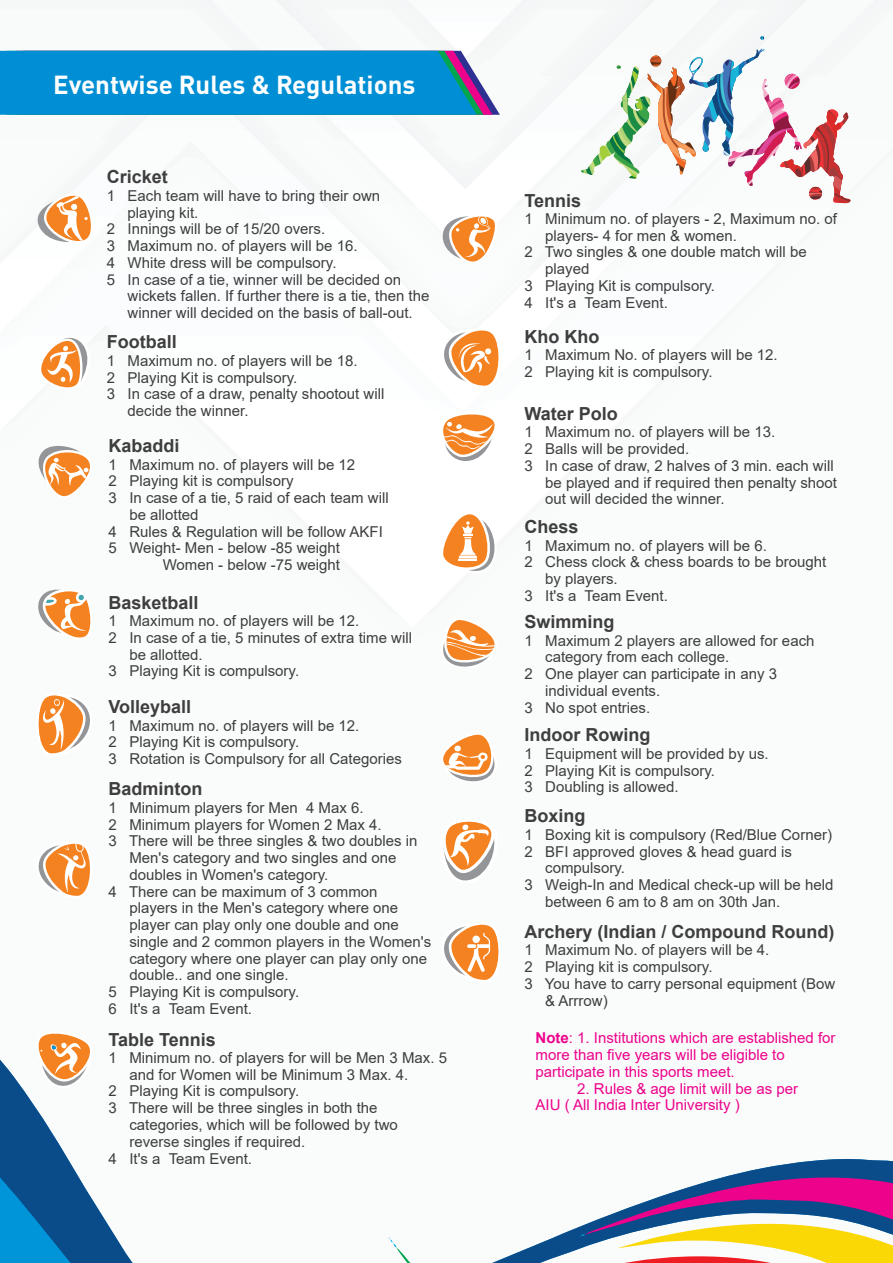
<style>
.page{position:relative;width:893px;height:1263px;background:#fff}
.page>*{position:absolute;margin:0;border:0;box-sizing:border-box;transform-origin:0 0}
.t1{font:700 25.8px "DIN Pro";color:#fff}
.t2{font:700 18px "Arial";color:#3e3e3f}
.t3{font:15px/16.8px "Arial";color:#3e3e3f}
.t4{font:15px/16.8px "Arial";color:#ed028c}
.s1{font-weight:700}
</style>
<div class="page">
<svg style="left:0;top:1059px;width:339px;height:108px"></svg>
<svg style="left:0;top:1167px;width:893px;height:96px"></svg>
<svg style="left:0;top:51px;width:500px;height:64px;background:#0e8fd1"></svg>
<svg style="left:760px;top:36px;width:4px;height:4px"></svg>
<svg style="left:581px;top:49px;width:269px;height:154px"></svg>
<svg style="left:439px;top:733px;width:73px;height:59px"></svg>
<svg style="left:426px;top:618px;width:72px;height:59px"></svg>
<svg style="left:443px;top:514px;width:64px;height:76px"></svg>
<svg style="left:432px;top:216px;width:68px;height:49px"></svg>
<svg style="left:34px;top:1028px;width:69px;height:72px"></svg>
<svg style="left:29px;top:838px;width:72px;height:79px"></svg>
<svg style="left:28px;top:689px;width:72px;height:88px"></svg>
<svg style="left:27px;top:578px;width:103px;height:74px"></svg>
<svg style="left:29px;top:435px;width:71px;height:79px"></svg>
<svg style="left:39px;top:316px;width:69px;height:82px"></svg>
<svg style="left:31px;top:186px;width:65px;height:59px"></svg>
<svg style="left:433px;top:804px;width:77px;height:198px"></svg>
<svg style="left:433px;top:325px;width:77px;height:136px"></svg>
<h1 class="t1" style="left:53px;top:76px;width:364px">Eventwise Rules &amp; Regulations</h1>
<p class="t2" style="left:107px;top:170px;width:63px">Cricket</p>
<p class="t3" style="left:107px;top:188px;width:275px">1 Each team will have to bring their own</p>
<p class="t3" style="left:128px;top:205px;width:72px">playing kit.</p>
<p class="t3" style="left:107px;top:222px;width:220px">2 Innings will be of 15/20 overs.</p>
<p class="t3" style="left:107px;top:239px;width:252px">3 Maximum no. of players will be 16.</p>
<p class="t3" style="left:107px;top:256px;width:231px">4 White dress will be compulsory.</p>
<p class="t3" style="left:107px;top:272px;width:296px">5 In case of a tie, winner will be decided on</p>
<p class="t3" style="left:128px;top:289px;width:303px">wickets fallen. If further there is a tie, then the</p>
<p class="t3" style="left:128px;top:306px;width:287px">winner will decided on the basis of ball-out.</p>
<p class="t2" style="left:107px;top:335px;width:72px">Football</p>
<p class="t3" style="left:107px;top:354px;width:252px">1 Maximum no. of players will be 18.</p>
<p class="t3" style="left:107px;top:370px;width:192px">2 Playing Kit is compulsory.</p>
<p class="t3" style="left:107px;top:387px;width:279px">3 In case of a draw, penalty shootout will</p>
<p class="t3" style="left:128px;top:404px;width:122px">decide the winner.</p>
<p class="t2" style="left:109px;top:439px;width:73px">Kabaddi</p>
<p class="t3" style="left:109px;top:457px;width:248px">1 Maximum no. of players will be 12</p>
<p class="t3" style="left:109px;top:474px;width:187px">2 Playing kit is compulsory</p>
<p class="t3" style="left:109px;top:491px;width:282px">3 In case of a tie, 5 raid of each team will</p>
<p class="t3" style="left:129px;top:508px;width:71px">be allotted</p>
<p class="t3" style="left:109px;top:524px;width:276px">4 Rules &amp; Regulation will be follow AKFI</p>
<p class="t3" style="left:109px;top:541px;width:233px">5 Weight- Men - below -85 weight</p>
<p class="t3" style="left:163px;top:558px;width:179px">Women - below -75 weight</p>
<p class="t2" style="left:109px;top:595px;width:92px">Basketball</p>
<p class="t3" style="left:109px;top:614px;width:252px">1 Maximum no. of players will be 12.</p>
<p class="t3" style="left:109px;top:630px;width:305px">2 In case of a tie, 5 minutes of extra time will</p>
<p class="t3" style="left:129px;top:647px;width:75px">be allotted.</p>
<p class="t3" style="left:109px;top:664px;width:192px">3 Playing Kit is compulsory.</p>
<p class="t2" style="left:109px;top:700px;width:84px">Volleyball</p>
<p class="t3" style="left:109px;top:718px;width:295px">1 Maximum no. of players will be 12.<br>2 Playing Kit is compulsory.<br>3 Rotation is Compulsory for all Categories</p>
<p class="t2" style="left:109px;top:782px;width:95px">Badminton</p>
<p class="t3" style="left:109px;top:800px;width:257px">1 Minimum players for Men 4 Max 6.</p>
<p class="t3" style="left:109px;top:817px;width:275px">2 Minimum players for Women 2 Max 4.</p>
<p class="t3" style="left:109px;top:834px;width:311px">3 There will be three singles &amp; two doubles in</p>
<p class="t3" style="left:129px;top:851px;width:269px">Men's category and two singles and one</p>
<p class="t3" style="left:129px;top:867px;width:201px">doubles in Women's category.</p>
<p class="t3" style="left:109px;top:884px;width:270px">4 There can be maximum of 3 common</p>
<p class="t3" style="left:129px;top:901px;width:270px">players in the Men's category where one</p>
<p class="t3" style="left:129px;top:918px;width:271px">player can play only one double and one</p>
<p class="t3" style="left:129px;top:934px;width:303px">single and 2 common players in the Women's</p>
<p class="t3" style="left:129px;top:951px;width:299px">category where one player can play only one</p>
<p class="t3" style="left:129px;top:968px;width:161px">double.. and one single.</p>
<p class="t3" style="left:109px;top:985px;width:192px">5 Playing Kit is compulsory.</p>
<p class="t3" style="left:109px;top:1001px;width:145px">6 It's a Team Event.</p>
<p class="t2" style="left:109px;top:1032px;width:109px">Table Tennis</p>
<p class="t3" style="left:109px;top:1051px;width:340px">1 Minimum no. of players for will be Men 3 Max. 5</p>
<p class="t3" style="left:129px;top:1067px;width:280px">and for Women will be Minimum 3 Max. 4.</p>
<p class="t3" style="left:109px;top:1084px;width:192px">2 Playing Kit is compulsory.</p>
<p class="t3" style="left:109px;top:1101px;width:271px">3 There will be three singles in both the</p>
<p class="t3" style="left:129px;top:1118px;width:270px">categories, which will be followed by two</p>
<p class="t3" style="left:129px;top:1134px;width:177px">reverse singles if required.</p>
<p class="t3" style="left:109px;top:1151px;width:145px">4 It's a Team Event.</p>
<p class="t2" style="left:524px;top:193px;width:58px">Tennis</p>
<p class="t3" style="left:524px;top:212px;width:314px">1 Minimum no. of players - 2, Maximum no. of</p>
<p class="t3" style="left:545px;top:228px;width:193px">players- 4 for men &amp; women.</p>
<p class="t3" style="left:524px;top:245px;width:284px">2 Two singles &amp; one double match will be</p>
<p class="t3" style="left:545px;top:262px;width:46px">played</p>
<p class="t3" style="left:524px;top:279px;width:192px">3 Playing Kit is compulsory.</p>
<p class="t3" style="left:524px;top:295px;width:145px">4 It's a Team Event.</p>
<p class="t2" style="left:524px;top:330px;width:76px">Kho Kho</p>
<p class="t3" style="left:524px;top:348px;width:255px">1 Maximum No. of players will be 12.<br>2 Playing kit is compulsory.</p>
<p class="t2" style="left:524px;top:407px;width:95px">Water Polo</p>
<p class="t3" style="left:524px;top:425px;width:252px">1 Maximum no. of players will be 13.</p>
<p class="t3" style="left:524px;top:442px;width:167px">2 Balls will be provided.</p>
<p class="t3" style="left:524px;top:459px;width:311px">3 In case of draw, 2 halves of 3 min. each will</p>
<p class="t3" style="left:545px;top:475px;width:293px">be played and if required then penalty shoot</p>
<p class="t3" style="left:545px;top:492px;width:181px">out will decided the winner.</p>
<p class="t2" style="left:524px;top:520px;width:56px">Chess</p>
<p class="t3" style="left:524px;top:538px;width:244px">1 Maximum no. of players will be 6.</p>
<p class="t3" style="left:524px;top:555px;width:303px">2 Chess clock &amp; chess boards to be brought</p>
<p class="t3" style="left:545px;top:572px;width:74px">by players.</p>
<p class="t3" style="left:524px;top:588px;width:145px">3 It's a Team Event.</p>
<p class="t2" style="left:524px;top:615px;width:92px">Swimming</p>
<p class="t3" style="left:524px;top:633px;width:292px">1 Maximum 2 players are allowed for each</p>
<p class="t3" style="left:545px;top:650px;width:186px">category from each college.</p>
<p class="t3" style="left:524px;top:667px;width:254px">2 One player can participate in any 3</p>
<p class="t3" style="left:545px;top:683px;width:117px">individual events.</p>
<p class="t3" style="left:524px;top:700px;width:127px">3 No spot entries.</p>
<p class="t2" style="left:524px;top:728px;width:127px">Indoor Rowing</p>
<p class="t3" style="left:524px;top:746px;width:246px">1 Equipment will be provided by us.<br>2 Playing Kit is compulsory.<br>3 Doubling is allowed.</p>
<p class="t2" style="left:524px;top:809px;width:63px">Boxing</p>
<p class="t3" style="left:524px;top:827px;width:309px">1 Boxing kit is compulsory (Red/Blue Corner)</p>
<p class="t3" style="left:524px;top:844px;width:269px">2 BFI approved gloves &amp; head guard is</p>
<p class="t3" style="left:545px;top:861px;width:81px">compulsory.</p>
<p class="t3" style="left:524px;top:878px;width:311px">3 Weigh-In and Medical check-up will be held</p>
<p class="t3" style="left:545px;top:894px;width:237px">between 6 am to 8 am on 30th Jan.</p>
<p class="t2" style="left:524px;top:925px;width:312px">Archery (Indian / Compound Round)</p>
<p class="t3" style="left:524px;top:943px;width:247px">1 Maximum No. of players will be 4.</p>
<p class="t3" style="left:524px;top:960px;width:190px">2 Playing kit is compulsory.</p>
<p class="t3" style="left:524px;top:976px;width:312px">3 You have to carry personal equipment (Bow</p>
<p class="t3" style="left:545px;top:993px;width:64px">&amp; Arrrow)</p>
<p class="t4" style="left:535px;top:1031px;width:302px"><span class="s1">Note</span>: 1. Institutions which are established for more than five years will be eligible to participate in this sports meet.</p>
<p class="t4" style="left:535px;top:1081px;width:264px;text-indent:42px">2. Rules &amp; age limit will be as per<br>AIU ( All India Inter University )</p>
</div>
